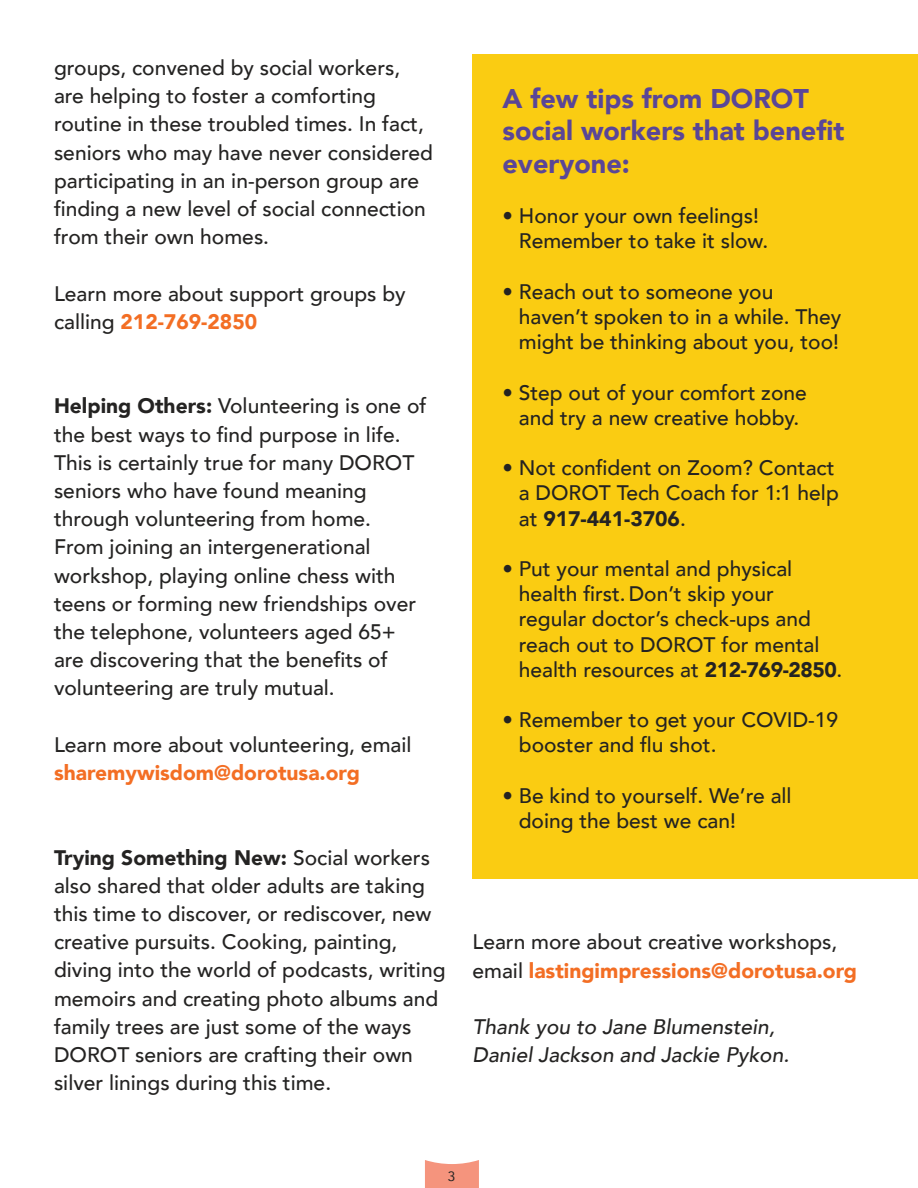
<style>
.page{position:relative;width:918px;height:1188px;background:#fff}
.page>*{position:absolute;margin:0;border:0;box-sizing:border-box;transform-origin:0 0}
.t1{font:900 27px/32.4px "Avenir";color:#5a4697}
.t2{font:500 21px/28.2px "Avenir";color:#242322}
.t3{font:italic 500 21px/28.2px "Avenir";color:#242322}
.t4{font:900 21px "Avenir";color:#242322}
.t5{font:13.5px "Avenir";color:#242322}
.s1{font-weight:900;color:#f36e24}
.s2{font-weight:900}
.s3{font-weight:500}
</style>
<div class="page">
<div style="left:472px;top:54px;width:446px;height:825px;background:#facc12"></div>
<svg style="left:425px;top:1160px;width:54px;height:28px;background:#f59e89"></svg>
<p class="t2" style="left:54px;top:52px;width:380px">groups, convened by social workers, are helping to foster a comforting routine in these troubled times. In fact, seniors who may have never considered participating in an in-person group are finding a new level of social connection from their own homes.</p>
<p class="t2" style="left:54px;top:278px;width:353px">Learn more about support groups by calling <span class="s1">212-769-2850</span></p>
<p class="t2" style="left:54px;top:391px;width:374px"><span class="s2">Helping Others:</span> Volunteering is one of the best ways to find purpose in life.<br>This is certainly true for many DOROT seniors who have found meaning through volunteering from home.<br>From joining an intergenerational workshop, playing online chess with teens or forming new friendships over the telephone, volunteers aged 65+ are discovering that the benefits of volunteering are truly mutual.</p>
<p class="t2" style="left:54px;top:729px;width:359px">Learn more about volunteering, email <span class="s1">sharemywisdom@dorotusa.org</span></p>
<p class="t4" style="left:54px;top:839px;width:378px">Trying Something New: <span class="s3">Social workers</span></p>
<p class="t2" style="left:54px;top:870px;width:393px">also shared that older adults are taking this time to discover, or rediscover, new creative pursuits. Cooking, painting, diving into the world of podcasts, writing memoirs and creating photo albums and family trees are just some of the ways DOROT seniors are crafting their own silver linings during this time.</p>
<p class="t1" style="left:502px;top:82px;width:343px">A few tips from DOROT social workers that benefit everyone:</p>
<p class="t2" style="left:519px;top:202px;width:251px;line-height:25.2px;text-indent:-16px">• Honor your own feelings!<br>Remember to take it slow.</p>
<p class="t2" style="left:519px;top:278px;width:324px;line-height:25.2px;text-indent:-16px">• Reach out to someone you haven’t spoken to in a while. They might be thinking about you, too!</p>
<p class="t2" style="left:502px;top:379px;width:306px;line-height:25.2px;text-align:center">• Step out of your comfort zone and try a new creative hobby.</p>
<p class="t2" style="left:519px;top:454px;width:322px;line-height:25.2px;text-indent:-16px">• Not confident on Zoom? Contact a DOROT Tech Coach for 1:1 help at <span class="s2">917-441-3706</span>.</p>
<p class="t2" style="left:519px;top:555px;width:325px;line-height:25.2px;text-indent:-16px">• Put your mental and physical health first. Don’t skip your regular doctor’s check-ups and reach out to DOROT for mental health resources at <span class="s2">212-769-2850</span>.</p>
<p class="t2" style="left:519px;top:706px;width:321px;line-height:25.2px;text-indent:-16px">• Remember to get your COVID-19 booster and flu shot.</p>
<p class="t2" style="left:519px;top:782px;width:274px;line-height:25.2px;text-indent:-16px">• Be kind to yourself. We’re all doing the best we can!</p>
<p class="t2" style="left:473px;top:927px;width:386px">Learn more about creative workshops, email <span class="s1">lastingimpressions@dorotusa.org</span></p>
<p class="t3" style="left:473px;top:1013px;width:318px">Thank you to Jane Blumenstein,<br>Daniel Jackson and Jackie Pykon.</p>
<p class="t5" style="left:448px;top:1166px;width:9px">3</p>
</div>
